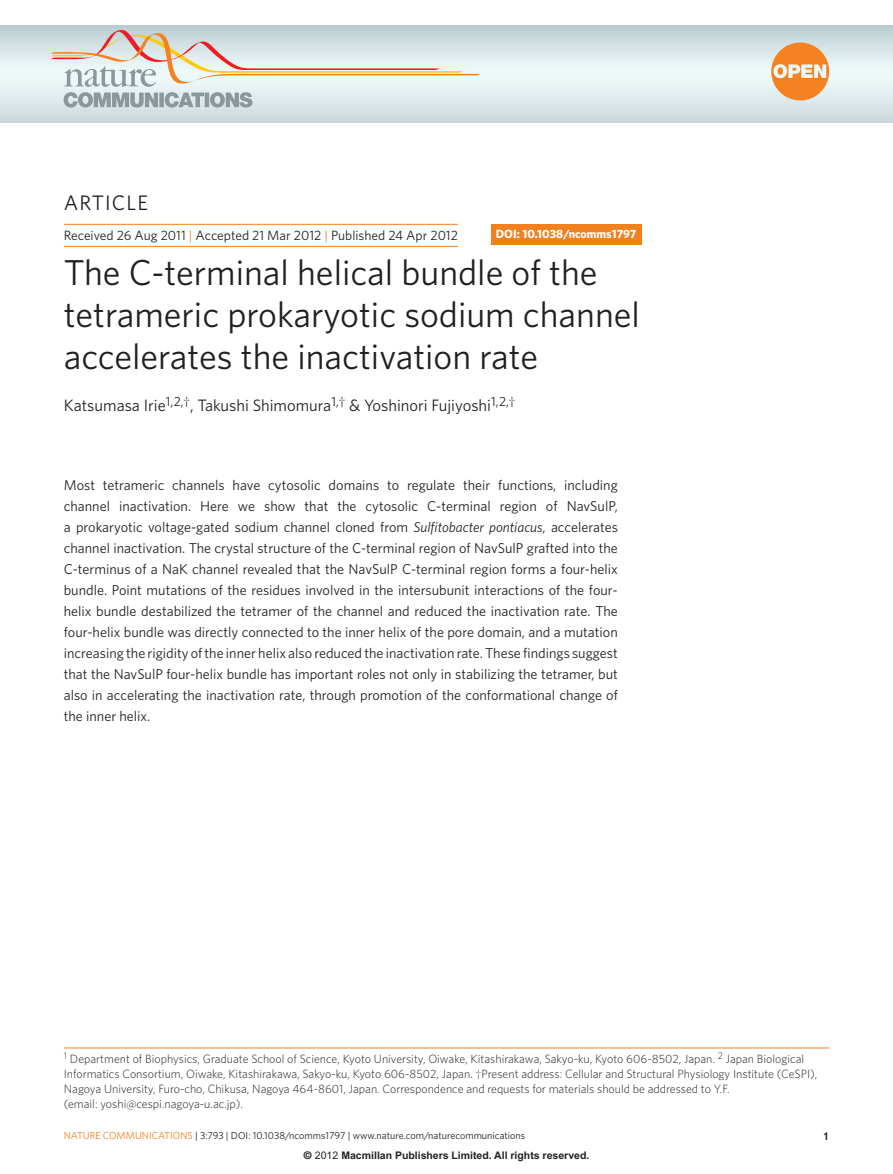
<style>
.page{position:relative;width:893px;height:1174px;background:#fff}
.page>*{position:absolute;margin:0;border:0;box-sizing:border-box;transform-origin:0 0}
.pAtl{font:36px/42px "Whitney";color:#231f20}
.t1{font:21px "Whitney";letter-spacing:.05em;color:#231f20}
.pAu{font:16.5px "Whitney";color:#231f20}
.pAbstext{font:14.25px/21px "Whitney";color:#231f20;text-align:justify}
.pPrdates{font:13.5px "Whitney";color:#231f20}
.pAffiliation{font:300 12px/15px "Whitney";color:#231f20}
.pDoiTop{font:700 12px "Whitney";color:#fff}
.t2{font:700 10.5px "Arial";color:#231f20}
.pDoiLRH{font:10.2px "Whitney";color:#231f20}
.pDoiLRH-2{font:10.2px "Whitney";color:#f1801f}
.s1{color:#f1801f}
.s2{font-style:italic}
.s3{font-family:"Helvetica Bold 2";font-weight:400}
.s4{font-weight:400}
</style>
<div class="page">
<svg style="left:0;top:25px;width:893px;height:97px;background:#d7e4e7"></svg>
<svg style="left:50px;top:30px;width:431px;height:77px;background:#d8dad6"></svg>
<svg style="left:771px;top:43px;width:58px;height:57px;background:#eea86a"></svg>
<hr style="left:64px;top:224px;width:394px;height:1px;background:#f1801f">
<hr style="left:64px;top:246px;width:394px;height:1px;background:#f1801f">
<div style="left:492px;top:225px;width:150px;height:20px;background:#f1801f"></div>
<hr style="left:64px;top:1047px;width:765px;height:1px;background:#f1801f">
<p class="t1" style="left:64px;top:190px;width:86px">ARTICLE</p>
<p class="pPrdates" style="left:64px;top:227px;width:396px">Received 26 Aug 2011 <span class="s1">|</span> Accepted 21 Mar 2012 <span class="s1">|</span> Published 24 Apr 2012</p>
<p class="pDoiTop" style="left:496px;top:227px;width:142px">DOI: 10.1038/ncomms1797</p>
<p class="pAtl" style="left:64px;top:251px;width:578px">The C-terminal helical bundle of the tetrameric prokaryotic sodium channel accelerates the inactivation rate</p>
<p class="pAu" style="left:64px;top:395px;width:453px">Katsumasa Irie<sup>1,2,†</sup>, Takushi Shimomura<sup>1,†</sup> &amp; Yoshinori Fujiyoshi<sup>1,2,†</sup></p>
<p class="pAbstext" style="left:64px;top:474px;width:556px">Most tetrameric channels have cytosolic domains to regulate their functions, including channel inactivation. Here we show that the cytosolic C-terminal region of NavSulP, a prokaryotic voltage-gated sodium channel cloned from <span class="s2">Sulfitobacter pontiacus</span>, accelerates channel inactivation. The crystal structure of the C-terminal region of NavSulP grafted into the C-terminus of a NaK channel revealed that the NavSulP C-terminal region forms a four-helix bundle. Point mutations of the residues involved in the intersubunit interactions of the four&shy;helix bundle destabilized the tetramer of the channel and reduced the inactivation rate. The four-helix bundle was directly connected to the inner helix of the pore domain, and a mutation increasing the rigidity of the inner helix also reduced the inactivation rate. These findings suggest that the NavSulP four-helix bundle has important roles not only in stabilizing the tetramer, but also in accelerating the inactivation rate, through promotion of the conformational change of the inner helix.</p>
<p class="pAffiliation" style="left:64px;top:1051px;width:755px"><sup>1</sup> Department of Biophysics, Graduate School of Science, Kyoto University, Oiwake, Kitashirakawa, Sakyo-ku, Kyoto 606-8502, Japan. <sup>2</sup> Japan Biological Informatics Consortium, Oiwake, Kitashirakawa, Sakyo-ku, Kyoto 606-8502, Japan. †Present address: Cellular and Structural Physiology Institute (CeSPI), Nagoya University, Furo-cho, Chikusa, Nagoya 464-8601, Japan. Correspondence and requests for materials should be addressed to Y.F.<br>(email: yoshi@cespi.nagoya-u.ac.jp).</p>
<p class="pDoiLRH-2" style="left:64px;top:1129px;width:91px">nature communicati</p>
<p class="pDoiLRH" style="left:173px;top:1129px;width:354px"><span class="s1">ons</span> | 3:793 | DOI: 10.1038/ncomms1797 | www.nature.com/naturecommunications</p>
<p class="t2" style="left:304px;top:1149px;width:287px"><span class="s3">©</span> <span class="s4">2012</span> Macmillan Publishers Limited. All rights reserved.</p>
</div>
